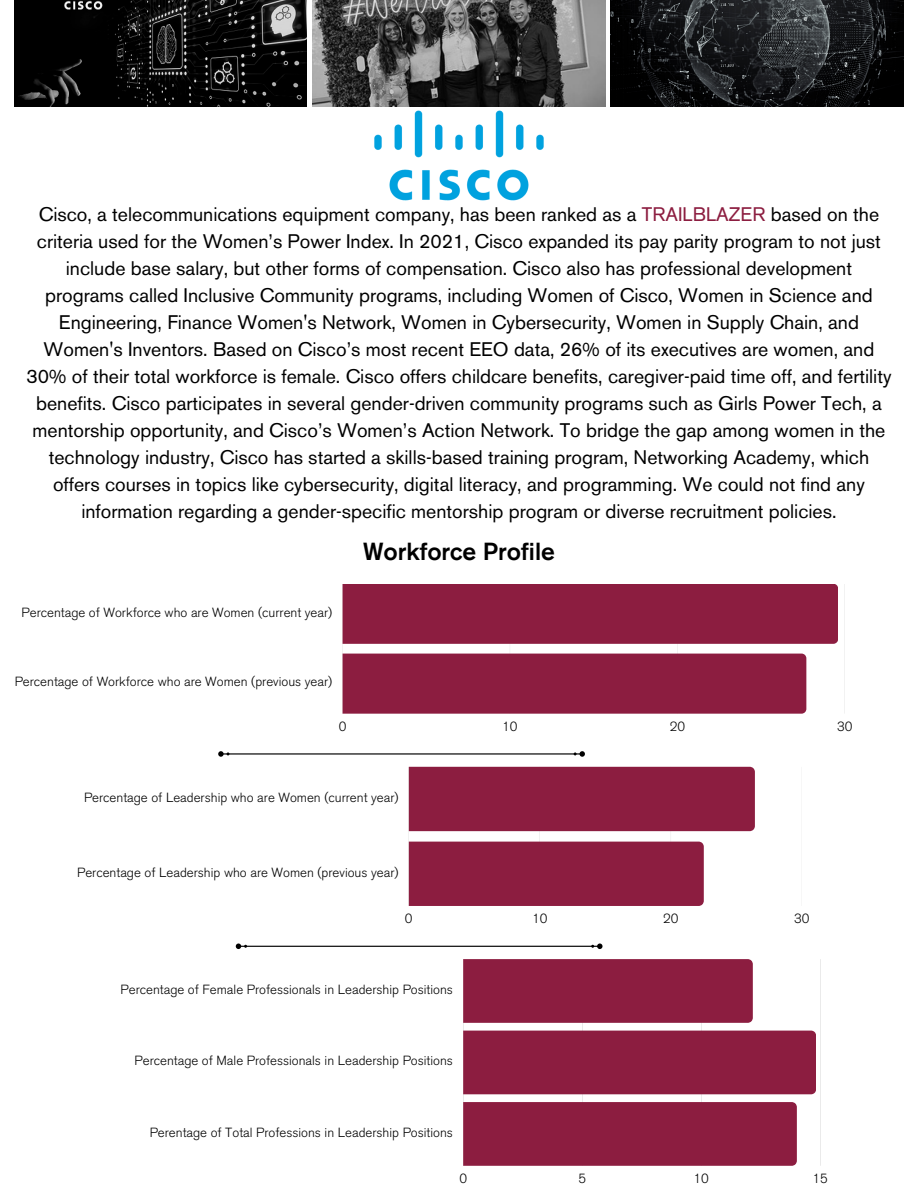
<style>
.page{position:relative;width:918px;height:1188px;background:#fff}
.page>*{position:absolute;margin:0;border:0;box-sizing:border-box;transform-origin:0 0}
.t1{font:500 24.45px "Akzidenz Grotesk BE";color:#000}
.t2{font:19.5px/27px "Akzidenz Grotesk BE";color:#000;text-align:center}
.t3{font:300 13.2px "Akzidenz Grotesk BE";color:#000}
.s1{color:#8c1d40}
</style>
<div class="page">
<img style="left:15px;top:0;width:292px;height:106px">
<img style="left:313px;top:0;width:292px;height:106px">
<img style="left:611px;top:0;width:292px;height:106px">
<svg style="left:409px;top:767px;width:342px;height:139px;background:#9c3c5a"></svg>
<svg style="left:750px;top:767px;width:5px;height:64px"></svg>
<svg style="left:699px;top:842px;width:5px;height:64px"></svg>
<svg style="left:463px;top:959px;width:350px;height:207px;background:#9c3d5b"></svg>
<svg style="left:748px;top:959px;width:5px;height:64px"></svg>
<svg style="left:811px;top:1031px;width:5px;height:63px"></svg>
<svg style="left:792px;top:1102px;width:5px;height:64px"></svg>
<svg style="left:342px;top:584px;width:503px;height:130px"></svg>
<div style="left:343px;top:584px;width:495px;height:60px;background:#8c1d40"></div>
<div style="left:343px;top:654px;width:463px;height:60px;background:#8c1d40"></div>
<hr style="left:220px;top:753px;width:363px;height:2px;background:#000">
<svg style="left:574px;top:751px;width:11px;height:6px"></svg>
<svg style="left:218px;top:751px;width:11px;height:6px"></svg>
<hr style="left:238px;top:946px;width:362px;height:1px;background:#000">
<svg style="left:591px;top:944px;width:12px;height:5px"></svg>
<svg style="left:236px;top:944px;width:11px;height:5px"></svg>
<img style="left:374px;top:110px;width:170px;height:91px">
<p class="t2" style="left:26px;top:202px;width:867px">Cisco, a telecommunications equipment company, has been ranked as a <span class="s1">TRAILBLAZER</span> based on the criteria used for the Women’s Power Index. In 2021, Cisco expanded its pay parity program to not just include base salary, but other forms of compensation. Cisco also has professional development programs called Inclusive Community programs, including Women of Cisco, Women in Science and Engineering, Finance Women's Network, Women in Cybersecurity, Women in Supply Chain, and Women's Inventors. Based on Cisco’s most recent EEO data, 26% of its executives are women, and 30% of their total workforce is female. Cisco offers childcare benefits, caregiver-paid time off, and fertility benefits. Cisco participates in several gender-driven community programs such as Girls Power Tech, a mentorship opportunity, and Cisco’s Women’s Action Network. To bridge the gap among women in the technology industry, Cisco has started a skills-based training program, Networking Academy, which offers courses in topics like cybersecurity, digital literacy, and programming. We could not find any information regarding a gender-specific mentorship program or diverse recruitment policies.</p>
<p class="t3" style="left:22px;top:607px;width:312px">Percentage of Workforce who are Women (current year)</p>
<p class="t3" style="left:15px;top:677px;width:319px">Percentage of Workforce who are Women (previous year)</p>
<p class="t1" style="left:363px;top:543px;width:193px">Workforce Profile</p>
<p class="t3" style="left:339px;top:722px;width:9px">0</p>
<p class="t3" style="left:502px;top:722px;width:17px">10</p>
<p class="t3" style="left:670px;top:722px;width:17px">20</p>
<p class="t3" style="left:837px;top:722px;width:17px">30</p>
<p class="t3" style="left:84px;top:792px;width:316px">Percentage of Leadership who are Women (current year)</p>
<p class="t3" style="left:77px;top:867px;width:323px">Percentage of Leadership who are Women (previous year)</p>
<p class="t3" style="left:405px;top:914px;width:9px">0</p>
<p class="t3" style="left:532px;top:914px;width:17px">10</p>
<p class="t3" style="left:663px;top:914px;width:17px">20</p>
<p class="t3" style="left:794px;top:914px;width:17px">30</p>
<p class="t3" style="left:121px;top:985px;width:334px">Percentage of Female Professionals in Leadership Positions</p>
<p class="t3" style="left:135px;top:1056px;width:320px">Percentage of Male Professionals in Leadership Positions</p>
<p class="t3" style="left:150px;top:1128px;width:305px">Perentage of Total Professions in Leadership Positions</p>
<p class="t3" style="left:459px;top:1174px;width:9px">0</p>
<p class="t3" style="left:578px;top:1174px;width:9px">5</p>
<p class="t3" style="left:694px;top:1174px;width:17px">10</p>
<p class="t3" style="left:813px;top:1174px;width:17px">15</p>
</div>
